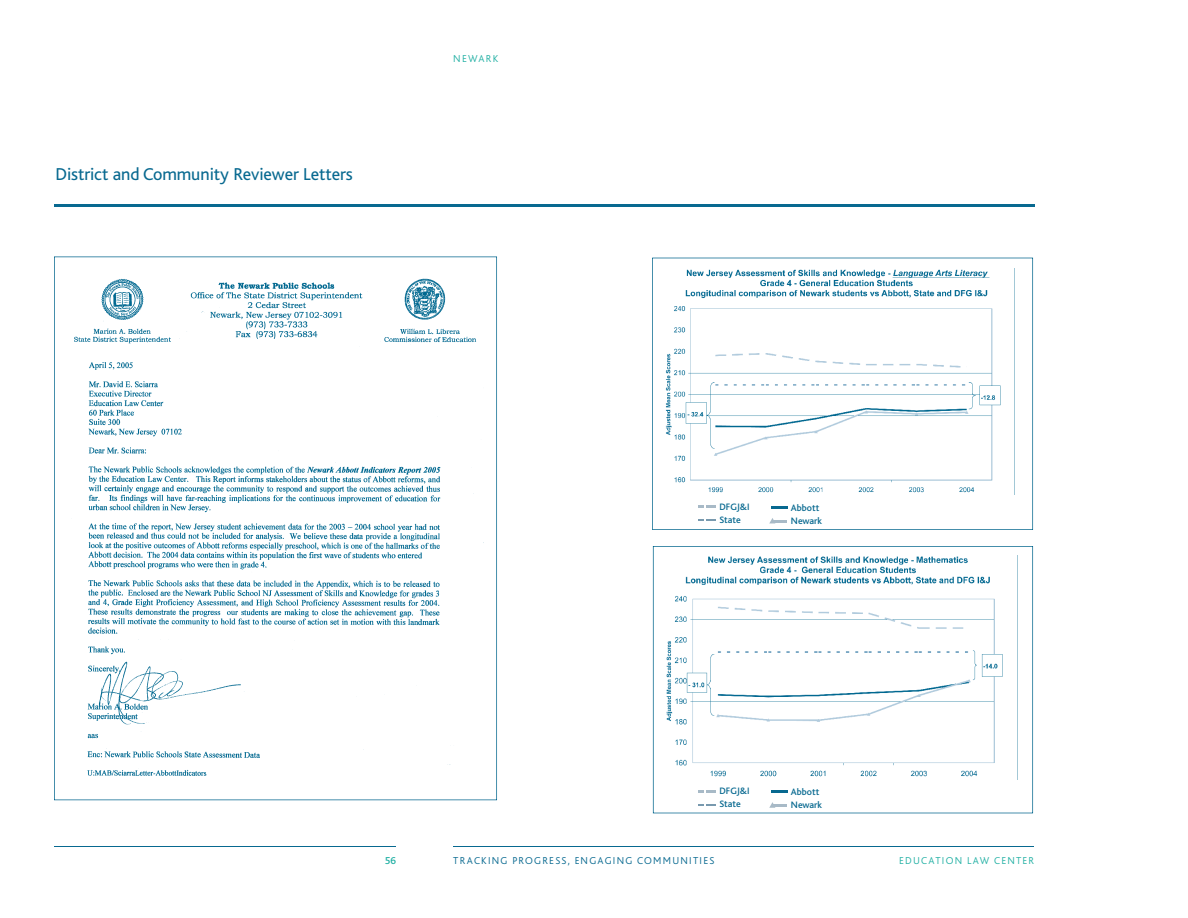
<style>
.page{position:relative;width:1188px;height:918px;background:#fff}
.page>*{position:absolute;margin:0;border:0;box-sizing:border-box;transform-origin:0 0}
.t1{font:18px "Bliss";letter-spacing:-.005em;color:#086990}
.t2{font:300 10.5px "Bliss";letter-spacing:.12em;color:#086990}
.t3{font:300 10.5px "Bliss";letter-spacing:.115em;color:#22b0a4}
.t4{font:500 10.5px "Bliss";color:#22b0a4}
.t5{font:500 9.75px/13.5px "Bliss";color:#086990}
</style>
<div class="page">
<hr style="left:54px;top:204px;width:980px;height:3px;background:#086990">
<hr style="left:453px;top:846px;width:581px;height:1px;background:#086990">
<hr style="left:54px;top:846px;width:342px;height:1px;background:#086990">
<svg style="left:54px;top:256px;width:443px;height:544px"></svg>
<svg style="left:652px;top:258px;width:381px;height:272px"></svg>
<img style="left:660px;top:268px;width:355px;height:227px">
<svg style="left:653px;top:546px;width:380px;height:267px"></svg>
<img style="left:664px;top:555px;width:353px;height:225px">
<svg style="left:771px;top:507px;width:17px;height:2px"></svg>
<svg style="left:769px;top:518px;width:18px;height:5px"></svg>
<svg style="left:699px;top:520px;width:16px;height:1px"></svg>
<svg style="left:699px;top:506px;width:16px;height:2px"></svg>
<svg style="left:771px;top:791px;width:17px;height:2px"></svg>
<hr style="left:772px;top:804px;width:15px;height:3px;background:#a8bac7">
<svg style="left:769px;top:802px;width:6px;height:6px"></svg>
<svg style="left:699px;top:804px;width:16px;height:1px"></svg>
<svg style="left:699px;top:790px;width:16px;height:2px"></svg>
<h1 class="t1" style="left:56px;top:165px;width:299px">District and Community Reviewer Letters</h1>
<p class="t3" style="left:453px;top:53px;width:47px">NEWARK</p>
<p class="t5" style="left:720px;top:500px;width:32px">DFGJ&amp;I<br>State</p>
<p class="t5" style="left:791px;top:501px;width:33px">Abbott<br>Newark</p>
<p class="t5" style="left:720px;top:784px;width:32px">DFGJ&amp;I<br>State</p>
<p class="t5" style="left:791px;top:785px;width:33px">Abbott<br>Newark</p>
<p class="t4" style="left:385px;top:855px;width:13px">56</p>
<p class="t2" style="left:453px;top:855px;width:263px">TRACKING PROGRESS, ENGAGING COMMUNITIES</p>
<p class="t3" style="left:899px;top:855px;width:136px">EDUCATION LAW CENTER</p>
</div>
